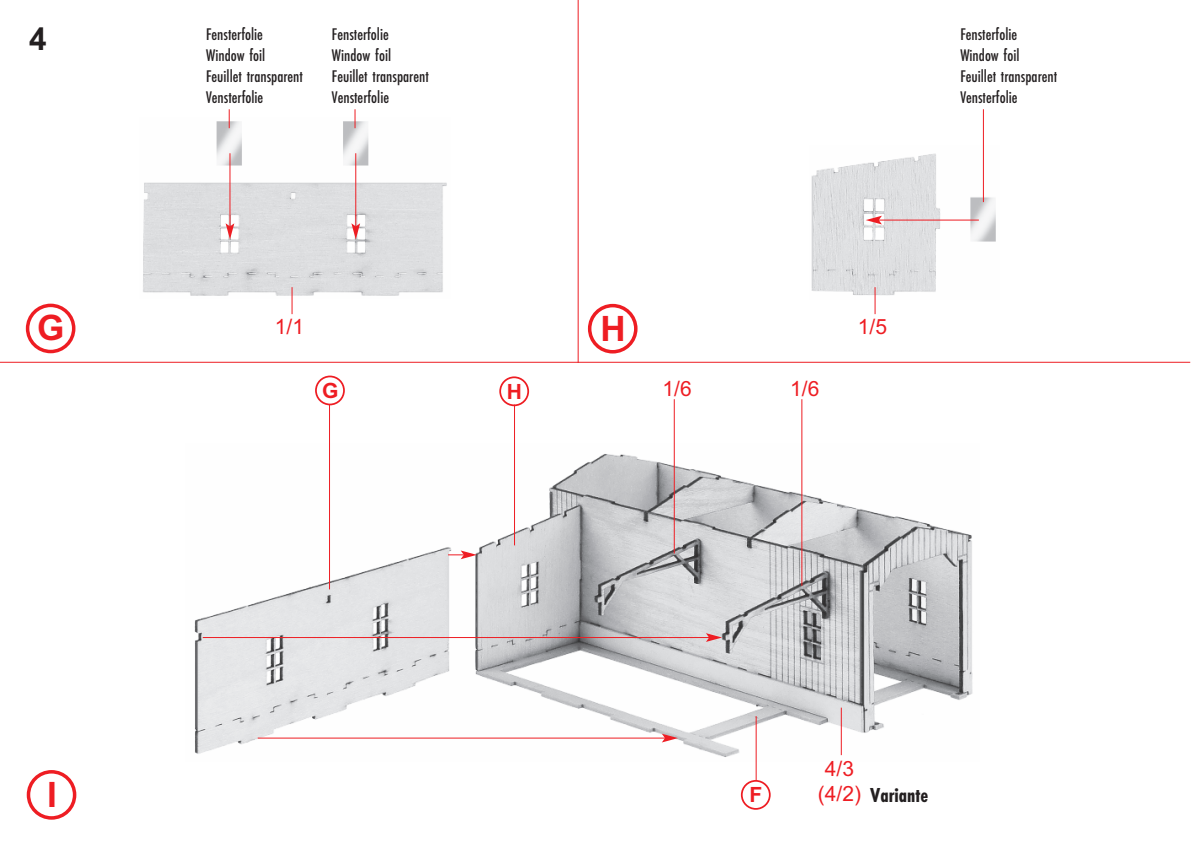
<style>
.page{position:relative;width:1191px;height:844px;background:#fff}
.page>*{position:absolute;margin:0;border:0;box-sizing:border-box;transform-origin:0 0}
.t1{font:700 35px "Arial";color:#ee1d23}
.t2{font:700 31.5px "Arial";color:#231f20}
.t3{font:21px "Arial";color:#ee1d23}
.t4{font:21px "Futura EF Bold Con";color:#231f20}
.t5{font:700 21px "Arial";color:#ee1d23}
.t6{font:17.5px/21px "Futura EF Medium Con";color:#231f20}
.s1{font-family:"Arial";color:#ee1d23}
</style>
<div class="page">
<hr style="left:578px;top:0;width:1px;height:363px;background:#ee1d23">
<hr style="left:0;top:362px;width:1190px;height:1px;background:#ee1d23">
<img style="left:143px;top:117px;width:304px;height:181px">
<img style="left:811px;top:145px;width:185px;height:154px">
<img style="left:194px;top:443px;width:779px;height:318px">
<svg style="left:292px;top:287px;width:1px;height:27px"></svg>
<svg style="left:874px;top:287px;width:1px;height:27px"></svg>
<svg style="left:229px;top:109px;width:1px;height:19px"></svg>
<hr style="left:229px;top:153px;width:1px;height:73px;background:#ee1d23">
<svg style="left:226px;top:223px;width:8px;height:16px"></svg>
<svg style="left:354px;top:109px;width:1px;height:19px"></svg>
<hr style="left:355px;top:153px;width:1px;height:73px;background:#ee1d23">
<svg style="left:351px;top:223px;width:9px;height:16px"></svg>
<hr style="left:983px;top:109px;width:1px;height:93px;background:#ee1d23">
<hr style="left:879px;top:219px;width:100px;height:1px;background:#ee1d23">
<svg style="left:865px;top:216px;width:17px;height:8px"></svg>
<svg style="left:26px;top:303px;width:49px;height:50px"></svg>
<svg style="left:588px;top:304px;width:49px;height:49px"></svg>
<svg style="left:27px;top:770px;width:49px;height:49px"></svg>
<hr style="left:674px;top:399px;width:1px;height:154px;background:#ee1d23">
<hr style="left:514px;top:404px;width:1px;height:141px;background:#ee1d23">
<hr style="left:329px;top:404px;width:1px;height:185px;background:#ee1d23">
<hr style="left:801px;top:399px;width:1px;height:186px;background:#ee1d23">
<hr style="left:755px;top:716px;width:1px;height:64px;background:#ee1d23">
<hr style="left:258px;top:737px;width:407px;height:1px;background:#ee1d23">
<svg style="left:662px;top:733px;width:16px;height:9px"></svg>
<hr style="left:203px;top:637px;width:506px;height:1px;background:#ee1d23">
<svg style="left:706px;top:633px;width:16px;height:8px"></svg>
<svg style="left:448px;top:550px;width:29px;height:9px"></svg>
<svg style="left:741px;top:779px;width:29px;height:30px"></svg>
<svg style="left:315px;top:375px;width:30px;height:30px"></svg>
<svg style="left:499px;top:376px;width:30px;height:30px"></svg>
<hr style="left:841px;top:707px;width:1px;height:48px;background:#ee1d23">
<h2 class="t2" style="left:29px;top:20px;width:19px">4</h2>
<p class="t6" style="left:206px;top:25px;width:98px">Fensterfolie<br>Window foil<br>Feuillet transparent<br>Vensterfolie</p>
<p class="t6" style="left:332px;top:25px;width:98px">Fensterfolie<br>Window foil<br>Feuillet transparent<br>Vensterfolie</p>
<p class="t6" style="left:960px;top:25px;width:98px">Fensterfolie<br>Window foil<br>Feuillet transparent<br>Vensterfolie</p>
<h1 class="t1" style="left:37px;top:308px;width:29px">G</h1>
<h1 class="t1" style="left:600px;top:308px;width:27px">H</h1>
<p class="t3" style="left:275px;top:314px;width:31px">1/1</p>
<p class="t3" style="left:858px;top:314px;width:31px">1/5</p>
<h1 class="t1" style="left:47px;top:774px;width:11px">I</h1>
<p class="t5" style="left:322px;top:378px;width:18px">G</p>
<p class="t5" style="left:507px;top:379px;width:17px">H</p>
<p class="t3" style="left:662px;top:376px;width:31px">1/6</p>
<p class="t3" style="left:790px;top:376px;width:31px">1/6</p>
<p class="t5" style="left:749px;top:782px;width:14px">F</p>
<p class="t3" style="left:825px;top:756px;width:31px">4/3</p>
<p class="t4" style="left:818px;top:786px;width:112px"><span class="s1">(4/2)</span> Variante</p>
</div>
